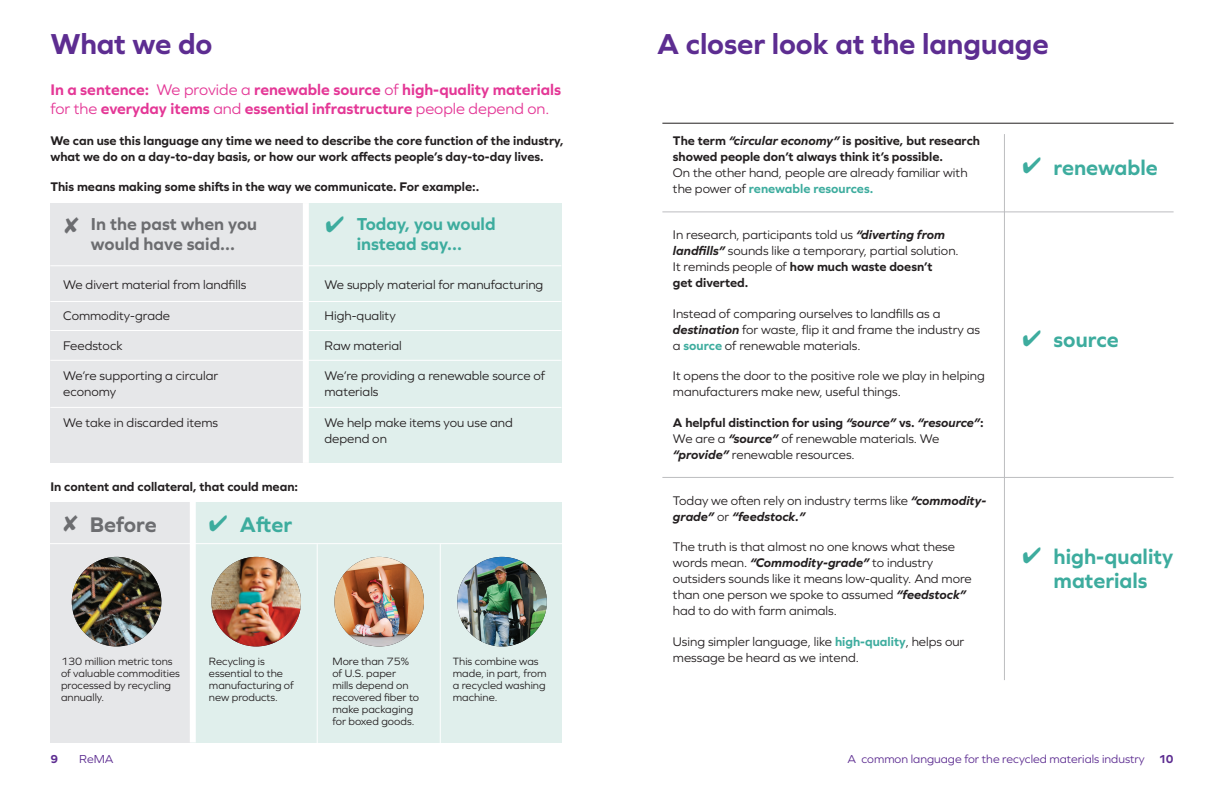
<style>
.page{position:relative;width:1224px;height:792px;background:#fff}
.page>*{position:absolute;margin:0;border:0;box-sizing:border-box;transform-origin:0 0}
.t1{font:700 30px "Graphie";letter-spacing:-.005em;color:#5d2d91}
.t2{font:700 22px/24px "Graphie";color:#3dac9e}
.t3{font:700 22px "Graphie";color:#6c6d70}
.t4{font:700 18px "Graphie";color:#6c6d70}
.t5{font:700 18px "Graphie";color:#3dac9e}
.t6{font:700 16px/19px "Graphie";color:#e43796}
.t7{font:13px/16px "Graphie";color:#231f20}
.t8{font:700 13px/16px "Graphie";color:#231f20}
.t9{font:12px "Graphie";color:#5d2d91}
.t10{font:700 12px "Graphie";color:#5d2d91}
.t11{font:11px/12px "Graphie";color:#231f20}
.s1{font-weight:400}
.s2{font-style:italic}
.s3{color:#3dac9e}
.s4{font-weight:700;font-style:italic}
.s5{font-weight:700}
.s6{font-weight:700;color:#3dac9e}
</style>
<div class="page">
<div style="left:50px;top:502px;width:143px;height:240px;background:#e6e7e9"></div>
<div style="left:191px;top:502px;width:371px;height:240px;background:#e0efec"></div>
<div style="left:190px;top:502px;width:6px;height:240px;background:#fff"></div>
<hr style="left:45px;top:543px;width:522px;height:1px;background:#fff">
<img style="left:72px;top:557px;width:89px;height:89px;border-radius:45px">
<img style="left:211px;top:557px;width:90px;height:89px;border-radius:45px">
<img style="left:334px;top:557px;width:90px;height:89px;border-radius:45px">
<img style="left:457px;top:557px;width:90px;height:89px;border-radius:45px">
<hr style="left:317px;top:544px;width:1px;height:207px;background:#fff">
<hr style="left:440px;top:544px;width:1px;height:207px;background:#fff">
<hr style="left:662px;top:123px;width:512px;height:1px;background:#231f20">
<hr style="left:662px;top:212px;width:512px;height:1px;background:#bcbdc0">
<hr style="left:662px;top:477px;width:512px;height:1px;background:#bcbdc0">
<div style="left:303px;top:203px;width:259px;height:260px;background:#e0efec"></div>
<div style="left:50px;top:203px;width:259px;height:260px;background:#e6e7e9"></div>
<hr style="left:50px;top:301px;width:511px;height:1px;background:#fff">
<hr style="left:50px;top:330px;width:511px;height:1px;background:#fff">
<div style="left:303px;top:203px;width:6px;height:260px;background:#fff"></div>
<hr style="left:50px;top:265px;width:511px;height:1px;background:#fff">
<hr style="left:50px;top:360px;width:511px;height:1px;background:#fff">
<hr style="left:50px;top:407px;width:511px;height:1px;background:#fff">
<hr style="left:1004px;top:134px;width:1px;height:546px;background:#bcbdc0">
<p class="t1" style="left:50px;top:26px;width:164px">What we do</p>
<p class="t1" style="left:657px;top:26px;width:393px">A closer look at the language</p>
<p class="t6" style="left:50px;top:79px;width:512px">In a sentence: <span class="s1">We provide a</span> renewable source <span class="s1">of</span> high-quality materials <span class="s1">for the</span> everyday items <span class="s1">and</span> essential infrastructure <span class="s1">people depend on.</span></p>
<p class="t8" style="left:50px;top:132px;width:515px">We can use this language any time we need to describe the core function of the industry, what we do on a day-to-day basis, or how our work affects people’s day-to-day lives.</p>
<p class="t8" style="left:50px;top:179px;width:430px">This means making some shifts in the way we communicate. For example:.</p>
<p class="t4" style="left:91px;top:214px;width:168px">In the past when you</p>
<p class="t4" style="left:91px;top:234px;width:146px">would have said...</p>
<p class="t7" style="left:63px;top:277px;width:185px">We divert material from landfills</p>
<p class="t7" style="left:63px;top:307px;width:108px">Commodity-grade</p>
<p class="t7" style="left:63px;top:337px;width:61px">Feedstock</p>
<p class="t7" style="left:63px;top:368px;width:157px">We’re supporting a circular economy</p>
<p class="t7" style="left:63px;top:414px;width:156px">We take in discarded items</p>
<p class="t8" style="left:50px;top:478px;width:249px">In content and collateral, that could mean:</p>
<p class="t3" style="left:90px;top:511px;width:68px">Before</p>
<p class="t2" style="left:240px;top:512px;width:54px">After</p>
<p class="t5" style="left:357px;top:214px;width:140px">Today, you would</p>
<p class="t5" style="left:357px;top:234px;width:107px">instead say...</p>
<p class="t7" style="left:325px;top:277px;width:220px">We supply material for manufacturing</p>
<p class="t7" style="left:325px;top:307px;width:73px">High-quality</p>
<p class="t7" style="left:325px;top:337px;width:79px">Raw material</p>
<p class="t7" style="left:325px;top:368px;width:222px">We’re providing a renewable source of materials</p>
<p class="t7" style="left:325px;top:414px;width:190px">We help make items you use and depend on</p>
<p class="t11" style="left:61px;top:655px;width:120px">130 million metric tons of valuable commodities processed by recycling annually.</p>
<p class="t11" style="left:209px;top:655px;width:86px">Recycling is essential to the manufacturing of new products.</p>
<p class="t11" style="left:332px;top:655px;width:88px">More than 75% of U.S. paper mills depend on recovered fiber to make packaging for boxed goods.</p>
<p class="t11" style="left:453px;top:655px;width:95px">This combine was made, in part, from a recycled washing machine.</p>
<p class="t8" style="left:673px;top:132px;width:309px">The term <span class="s2">“circular economy”</span> is positive, but research showed people don’t always think it’s possible.<br><span class="s1">On the other hand, people are already familiar with the power of</span> <span class="s3">renewable resources.</span></p>
<p class="t7" style="left:673px;top:227px;width:287px">In research, participants told us <span class="s4">“diverting from landfills”</span> sounds like a temporary, partial solution.<br>It reminds people of <span class="s5">how much waste doesn’t<br>get diverted.</span></p>
<p class="t7" style="left:673px;top:305px;width:309px">Instead of comparing ourselves to landfills as a <span class="s4">destination</span> for waste, flip it and frame the industry as a <span class="s6">source</span> of renewable materials.</p>
<p class="t7" style="left:673px;top:368px;width:313px">It opens the door to the positive role we play in helping manufacturers make new, useful things.</p>
<p class="t7" style="left:673px;top:414px;width:312px"><span class="s5">A helpful distinction for using</span> <span class="s4">“source”</span> <span class="s5">vs.</span> <span class="s4">“resource”</span><span class="s5">:<br></span>We are a <span class="s4">“source”</span> of renewable materials. We <span class="s4">“provide”</span> renewable resources.</p>
<p class="t7" style="left:673px;top:492px;width:315px">Today we often rely on industry terms like <span class="s4">“commodity&shy;grade”</span> or <span class="s4">“feedstock.”</span></p>
<p class="t7" style="left:673px;top:539px;width:300px">The truth is that almost no one knows what these words mean. <span class="s4">“Commodity-grade”</span> to industry outsiders sounds like it means low-quality. And more than one person we spoke to assumed <span class="s4">“feedstock” </span>had to do with farm animals.</p>
<p class="t7" style="left:673px;top:633px;width:293px">Using simpler language, like <span class="s6">high-quality</span>, helps our message be heard as we intend.</p>
<p class="t2" style="left:1054px;top:155px;width:106px">renewable</p>
<p class="t2" style="left:1054px;top:327px;width:67px">source</p>
<p class="t2" style="left:1054px;top:544px;width:121px">high-quality materials</p>
<p class="t10" style="left:50px;top:752px;width:9px">9</p>
<p class="t9" style="left:79px;top:752px;width:36px">ReMA</p>
<p class="t9" style="left:847px;top:752px;width:299px">A common language for the recycled materials industry</p>
<p class="t10" style="left:1159px;top:752px;width:17px">10</p>
</div>
